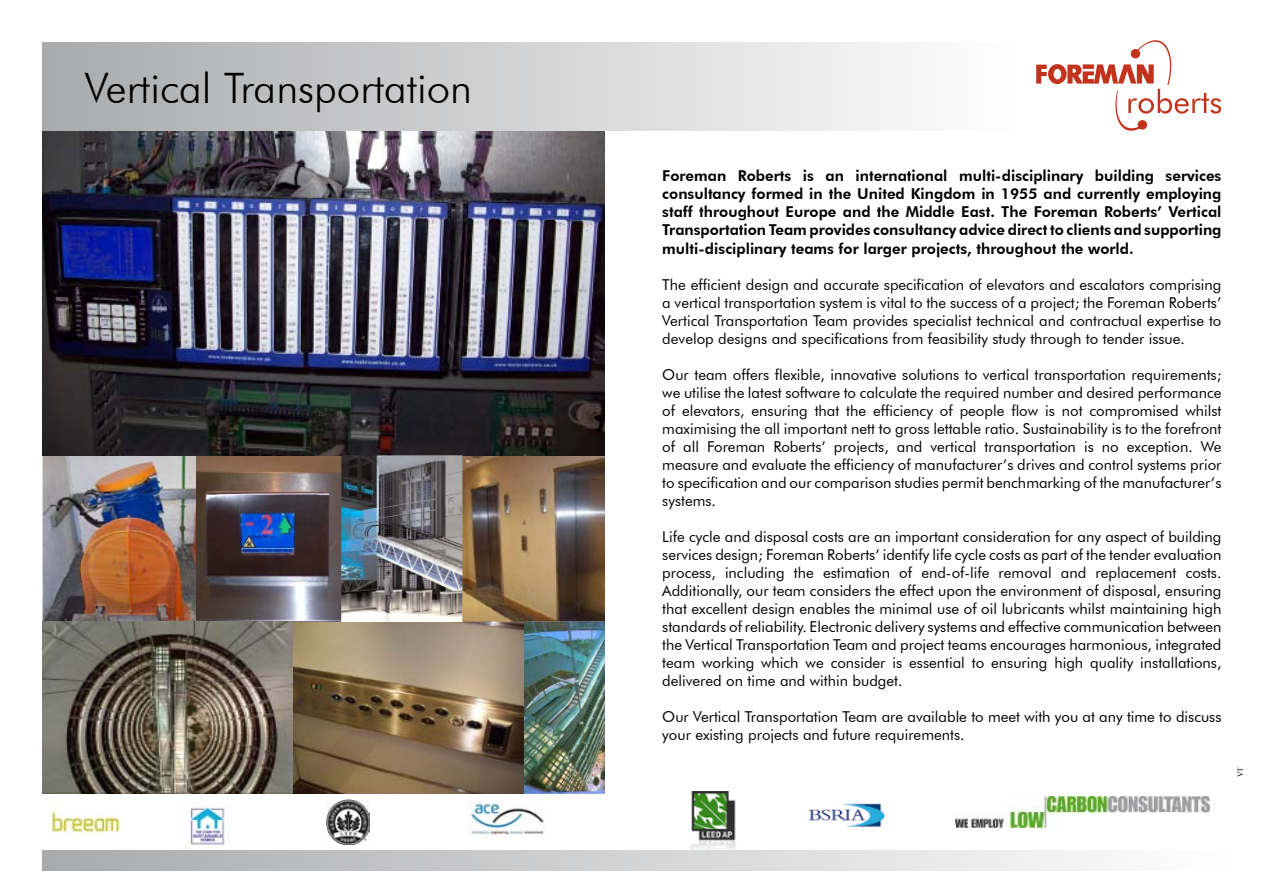
<style>
.page{position:relative;width:1263px;height:893px;background:#fff}
.page>*{position:absolute;margin:0;border:0;box-sizing:border-box;transform-origin:0 0}
.t1{font:300 42px "Futura BT";color:#000}
.t2{font:15px/18px "Futura BT";color:#000;text-align:justify}
.t3{font:800 15px/18px "Futura BT";color:#000;text-align:justify}
.t4{font:7.5px "Times New Roman";color:#000}
</style>
<div class="page">
<img style="left:43px;top:621px;width:562px;height:173px">
<img style="left:43px;top:456px;width:154px;height:165px">
<img style="left:462px;top:456px;width:143px;height:166px">
<img style="left:197px;top:456px;width:265px;height:166px">
<img style="left:43px;top:130px;width:562px;height:326px">
<img style="left:955px;top:796px;width:254px;height:32px">
<img style="left:49px;top:810px;width:72px;height:23px">
<img style="left:471px;top:801px;width:73px;height:35px">
<img style="left:808px;top:803px;width:77px;height:24px">
<img style="left:326px;top:799px;width:43px;height:46px">
<img style="left:684px;top:792px;width:58px;height:59px">
<img style="left:187px;top:807px;width:44px;height:38px">
<div style="left:43px;top:42px;width:972px;height:88px;background:linear-gradient(to right,#a9aaac,#fefefe)"></div>
<svg style="left:1036px;top:40px;width:185px;height:91px"></svg>
<div style="left:43px;top:851px;width:1185px;height:19px;background:linear-gradient(to right,#a9aaac,#fefefe)"></div>
<h1 class="t1" style="left:85px;top:62px;width:389px">Vertical Transportation</h1>
<p class="t3" style="left:662px;top:167px;width:561px">Foreman Roberts is an international multi-disciplinary building services consultancy formed in the United Kingdom in 1955 and currently employing staff throughout Europe and the Middle East. The Foreman Roberts’ Vertical Transportation Team provides consultancy advice direct to clients and supporting multi-disciplinary teams for larger projects, throughout the world.</p>
<p class="t2" style="left:662px;top:275px;width:561px">The efficient design and accurate specification of elevators and escalators comprising a vertical transportation system is vital to the success of a project; the Foreman Roberts’ Vertical Transportation Team provides specialist technical and contractual expertise to develop designs and specifications from feasibility study through to tender issue.</p>
<p class="t2" style="left:662px;top:365px;width:561px">Our team offers flexible, innovative solutions to vertical transportation requirements; we utilise the latest software to calculate the required number and desired performance of elevators, ensuring that the efficiency of people flow is not compromised whilst maximising the all important nett to gross lettable ratio. Sustainability is to the forefront of all Foreman Roberts’ projects, and vertical transportation is no exception. We measure and evaluate the efficiency of manufacturer’s drives and control systems prior to specification and our comparison studies permit benchmarking of the manufacturer’s systems.</p>
<p class="t2" style="left:662px;top:527px;width:561px">Life cycle and disposal costs are an important consideration for any aspect of building services design; Foreman Roberts’ identify life cycle costs as part of the tender evaluation process, including the estimation of end-of-life removal and replacement costs.<br>Additionally, our team considers the effect upon the environment of disposal, ensuring that excellent design enables the minimal use of oil lubricants whilst maintaining high standards of reliability. Electronic delivery systems and effective communication between the Vertical Transportation Team and project teams encourages harmonious, integrated team working which we consider is essential to ensuring high quality installations, delivered on time and within budget.</p>
<p class="t2" style="left:662px;top:707px;width:561px">Our Vertical Transportation Team are available to meet with you at any time to discuss your existing projects and future requirements.</p>
<p class="t4" style="left:1235px;top:777px;width:11px;rotate:-90deg">VT</p>
</div>
